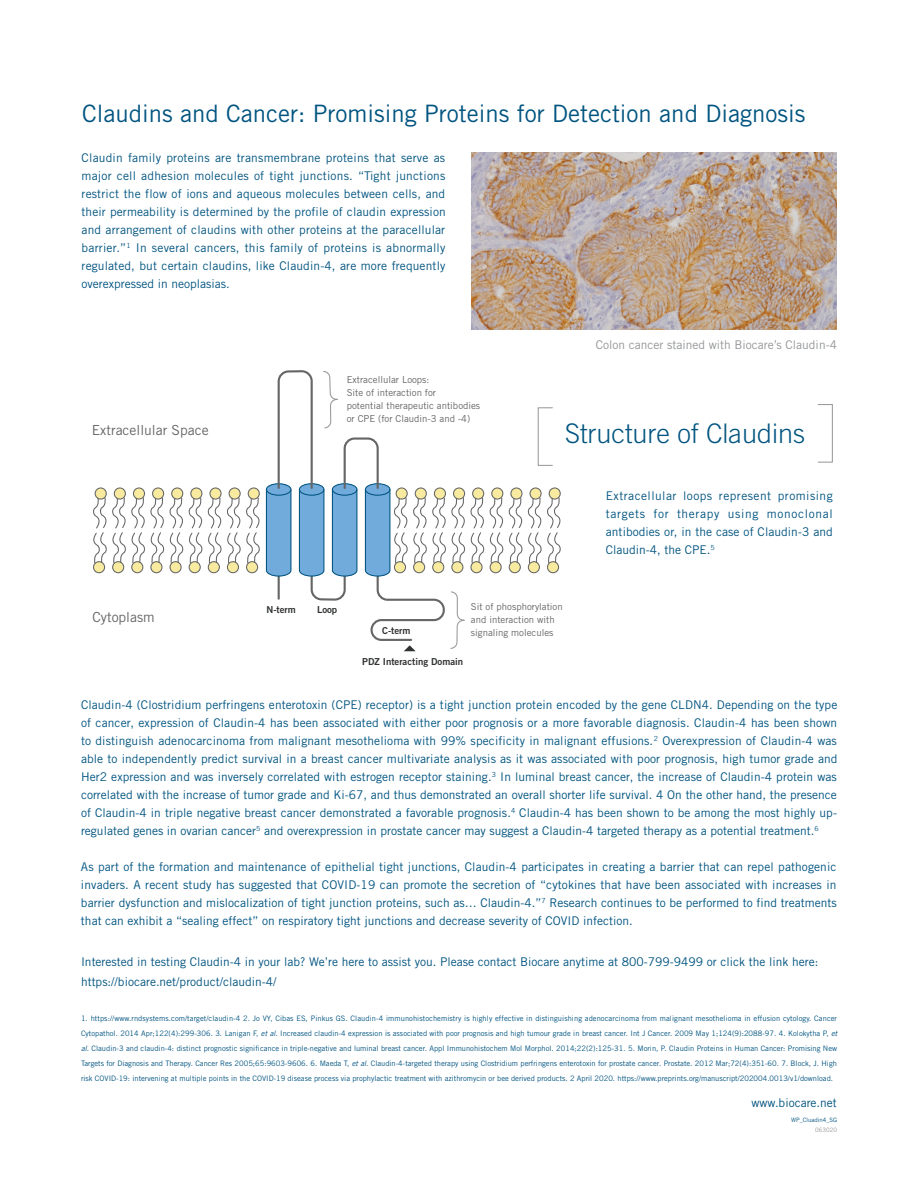
<style>
.page{position:relative;width:918px;height:1188px;background:#fff}
.page>*{position:absolute;margin:0;border:0;box-sizing:border-box;transform-origin:0 0}
.t1{font:300 27px "Trade Gothic LT Com";color:#005480}
.t2{font:24px "Trade Gothic";color:#005480}
.t3{font:13.95px "Trade Gothic LT";color:#666}
.t4{font:12px/18px "Trade Gothic";color:#005480;text-align:justify}
.t5{font:12px "Trade Gothic";color:#939598}
.t6{font:9.6px/12.8px "Trade Gothic";color:#666}
.t7{font:9.6px "Trade Gothic Bold Two";color:#313232}
.t8{font:7.5px/15px "Trade Gothic";color:#005480;text-align:justify}
.t9{font:6px "Trade Gothic";color:#005480}
.t10{font:6px "Trade Gothic";color:#939598}
.s1{font-style:italic}
</style>
<div class="page">
<svg style="left:93px;top:370px;width:468px;height:281px"></svg>
<img style="left:472px;top:153px;width:365px;height:176px">
<div style="left:818px;top:404px;width:15px;height:59px;border:1px solid #939598"></div>
<div style="left:538px;top:407px;width:15px;height:59px;border:1px solid #939598"></div>
<h2 class="t2" style="left:82px;top:99px;width:725px">Claudins and Cancer: Promising Proteins for Detection and Diagnosis</h2>
<p class="t4" style="left:82px;top:149px;width:366px">Claudin family proteins are transmembrane proteins that serve as major cell adhesion molecules of tight junctions. “Tight junctions restrict the flow of ions and aqueous molecules between cells, and their permeability is determined by the profile of claudin expression and arrangement of claudins with other proteins at the paracellular barrier.”<sup>1</sup> In several cancers, this family of proteins is abnormally regulated, but certain claudins, like Claudin-4, are more frequently overexpressed in neoplasias.</p>
<p class="t3" style="left:92px;top:422px;width:118px">Extracellular Space</p>
<p class="t6" style="left:347px;top:373px;width:135px">Extracellular Loops:<br>Site of interaction for<br>potential therapeutic antibodies or CPE (for Claudin-3 and -4)</p>
<p class="t5" style="left:596px;top:338px;width:243px">Colon cancer stained with Biocare’s Claudin-4</p>
<h1 class="t1" style="left:565px;top:417px;width:242px">Structure of Claudins</h1>
<p class="t4" style="left:606px;top:486px;width:228px">Extracellular loops represent promising targets for therapy using monoclonal antibodies or, in the case of Claudin-3 and Claudin-4, the CPE.<sup>5</sup></p>
<p class="t3" style="left:92px;top:609px;width:64px">Cytoplasm</p>
<p class="t7" style="left:266px;top:604px;width:31px">N-term</p>
<p class="t7" style="left:317px;top:604px;width:22px">Loop</p>
<p class="t7" style="left:382px;top:624px;width:30px">C-term</p>
<p class="t7" style="left:362px;top:656px;width:102px">PDZ Interacting Domain</p>
<p class="t6" style="left:471px;top:600px;width:93px">Sit of phosphorylation and interaction with signaling molecules</p>
<p class="t4" style="left:81px;top:696px;width:758px">Claudin-4 (Clostridium perfringens enterotoxin (CPE) receptor) is a tight junction protein encoded by the gene CLDN4. Depending on the type of cancer, expression of Claudin-4 has been associated with either poor prognosis or a more favorable diagnosis. Claudin-4 has been shown to distinguish adenocarcinoma from malignant mesothelioma with 99% specificity in malignant effusions.<sup>2</sup> Overexpression of Claudin-4 was able to independently predict survival in a breast cancer multivariate analysis as it was associated with poor prognosis, high tumor grade and Her2 expression and was inversely correlated with estrogen receptor staining.<sup>3</sup> In luminal breast cancer, the increase of Claudin-4 protein was correlated with the increase of tumor grade and Ki-67, and thus demonstrated an overall shorter life survival. 4 On the other hand, the presence of Claudin-4 in triple negative breast cancer demonstrated a favorable prognosis.<sup>4</sup> Claudin-4 has been shown to be among the most highly up&shy;regulated genes in ovarian cancer<sup>5</sup> and overexpression in prostate cancer may suggest a Claudin-4 targeted therapy as a potential treatment.<sup>6</sup></p>
<p class="t4" style="left:81px;top:858px;width:757px">As part of the formation and maintenance of epithelial tight junctions, Claudin-4 participates in creating a barrier that can repel pathogenic invaders. A recent study has suggested that COVID-19 can promote the secretion of “cytokines that have been associated with increases in barrier dysfunction and mislocalization of tight junction proteins, such as… Claudin-4.”<sup>7</sup> Research continues to be performed to find treatments that can exhibit a “sealing effect” on respiratory tight junctions and decrease severity of COVID infection.</p>
<p class="t4" style="left:81px;top:952px;width:739px;line-height:19.5px">Interested in testing Claudin-4 in your lab? We’re here to assist you. Please contact Biocare anytime at 800-799-9499 or click the link here: https://biocare.net/product/claudin-4/</p>
<p class="t8" style="left:81px;top:1011px;width:758px">1. https://www.rndsystems.com/target/claudin-4 2. Jo VY, Cibas ES, Pinkus GS. Claudin-4 immunohistochemistry is highly effective in distinguishing adenocarcinoma from malignant mesothelioma in effusion cytology. Cancer Cytopathol. 2014 Apr;122(4):299-306. 3. Lanigan F, <span class="s1">et al.</span> Increased claudin-4 expression is associated with poor prognosis and high tumour grade in breast cancer. Int J Cancer. 2009 May 1;124(9):2088-97. 4. Kolokytha P, <span class="s1">et al.</span> Claudin-3 and claudin-4: distinct prognostic significance in triple-negative and luminal breast cancer. Appl Immunohistochem Mol Morphol. 2014;22(2):125-31. 5. Morin, P. Claudin Proteins in Human Cancer: Promising New Targets for Diagnosis and Therapy. Cancer Res 2005;65:9603-9606. 6. Maeda T, <span class="s1">et al.</span> Claudin-4-targeted therapy using Clostridium perfringens enterotoxin for prostate cancer. Prostate. 2012 Mar;72(4):351-60. 7. Block, J. High risk COVID-19: intervening at multiple points in the COVID-19 disease process via prophylactic treatment with azithromycin or bee derived products. 2 April 2020. https://www.preprints.org/manuscript/202004.0013/v1/download.</p>
<p class="t4" style="left:752px;top:1094px;width:87px">www.biocare.net</p>
<p class="t9" style="left:791px;top:1116px;width:48px">WP_Cluadin4_SG</p>
<p class="t10" style="left:815px;top:1126px;width:23px">063020</p>
</div>
